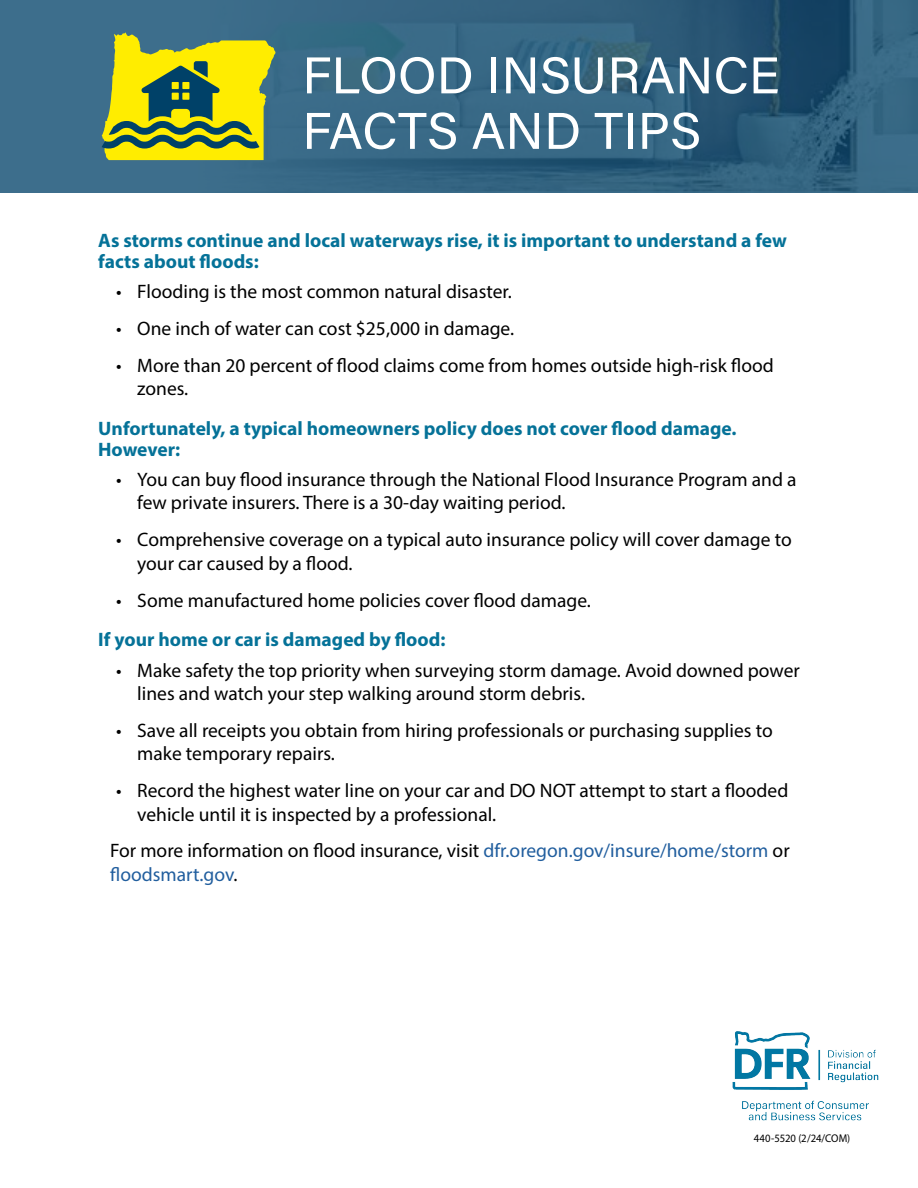
<style>
.page{position:relative;width:918px;height:1188px;background:#fff}
.page>*{position:absolute;margin:0;border:0;box-sizing:border-box;transform-origin:0 0}
.t1{font:51.6px/55.5px "Acumin Pro";color:#fff}
.t2{font:19.5px/23.4px "Myriad Pro";color:#000}
.t3{font:700 19.5px/21px "Myriad Pro";color:#057298}
.t4{font:19.5px/23.4px "Myriad Pro";color:#215e9e}
.t5{font:11.25px "Myriad Pro";letter-spacing:-.005em;color:#000;scale:.95 1}
.s1{color:#000}
</style>
<div class="page">
<svg style="left:0;top:0;width:918px;height:193px;fill:#386985"></svg>
<svg style="left:102px;top:32px;width:174px;height:128px"></svg>
<img style="left:732px;top:1031px;width:147px;height:90px">
<h1 class="t1" style="left:302px;top:45px;width:479px">FLOOD INSURANCE<br>FACTS AND TIPS</h1>
<p class="t3" style="left:98px;top:229px;width:690px">As storms continue and local waterways rise, it is important to understand a few facts about floods:</p>
<p class="t2" style="left:116px;top:279px;width:397px">• Flooding is the most common natural disaster.</p>
<p class="t2" style="left:116px;top:316px;width:399px">• One inch of water can cost $25,000 in damage.</p>
<p class="t2" style="left:137px;top:353px;width:638px;text-indent:-21px">• More than 20 percent of flood claims come from homes outside high-risk flood zones.</p>
<p class="t3" style="left:98px;top:417px;width:640px">Unfortunately, a typical homeowners policy does not cover flood damage.<br>However:</p>
<p class="t2" style="left:137px;top:468px;width:661px;text-indent:-21px">• You can buy flood insurance through the National Flood Insurance Program and a few private insurers. There is a 30-day waiting period.</p>
<p class="t2" style="left:137px;top:528px;width:656px;text-indent:-21px">• Comprehensive coverage on a typical auto insurance policy will cover damage to your car caused by a flood.</p>
<p class="t2" style="left:116px;top:588px;width:476px">• Some manufactured home policies cover flood damage.</p>
<p class="t3" style="left:98px;top:629px;width:349px">If your home or car is damaged by flood:</p>
<p class="t2" style="left:137px;top:658px;width:664px;text-indent:-21px">• Make safety the top priority when surveying storm damage. Avoid downed power lines and watch your step walking around storm debris.</p>
<p class="t2" style="left:137px;top:718px;width:637px;text-indent:-21px">• Save all receipts you obtain from hiring professionals or purchasing supplies to make temporary repairs.</p>
<p class="t2" style="left:137px;top:779px;width:653px;text-indent:-21px">• Record the highest water line on your car and DO NOT attempt to start a flooded vehicle until it is inspected by a professional.</p>
<p class="t4" style="left:110px;top:839px;width:681px"><span class="s1">For more information on flood insurance, visit</span> dfr.oregon.gov/insure/home/storm <span class="s1">or </span>floodsmart.gov<span class="s1">.</span></p>
<p class="t5" style="left:754px;top:1132px;width:103px">440-5520 (2/24/COM)</p>
</div>
